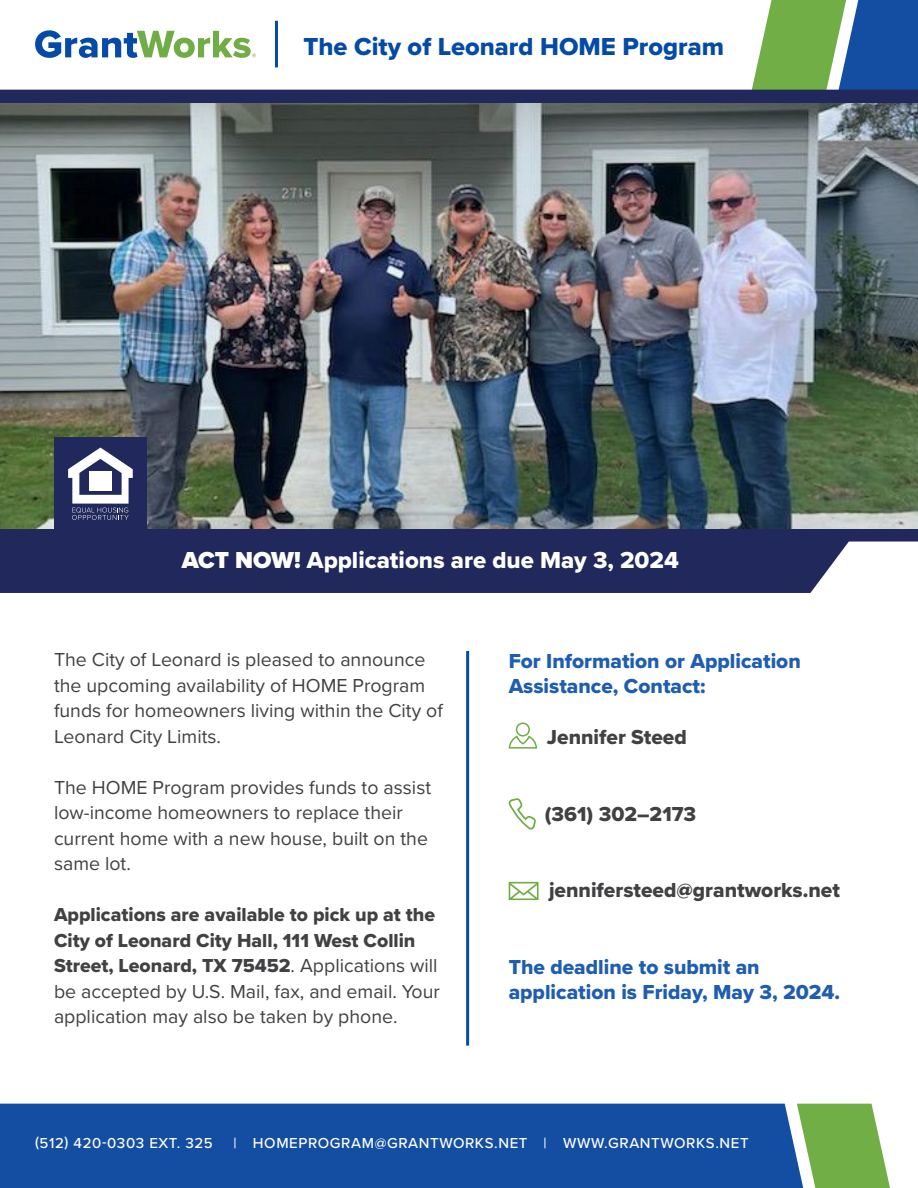
<style>
.page{position:relative;width:918px;height:1188px;background:#fff}
.page>*{position:absolute;margin:0;border:0;box-sizing:border-box;transform-origin:0 0}
.t1{font:25.5px "Proxima Nova Extrabld";color:#054ba6}
.t2{font:24px "Proxima Nova Extrabld";color:#fff}
.t3{font:21px/25.5px "Proxima Nova Extrabld";color:#1e5daf}
.t4{font:21px "Proxima Nova Extrabld";color:#414042}
.t5{font:19.5px/25.5px "Proxima Nova";color:#414042}
.t6{font:19.5px/25.5px "Proxima Nova Extrabld";color:#414042}
.t7{font:500 15px "Proxima Nova";letter-spacing:.04em;color:#fff}
.s1{font-family:"Proxima Nova";font-weight:900}
.s2{font-family:"Proxima Nova"}
</style>
<div class="page">
<svg style="left:737px;top:0;width:181px;height:90px"></svg>
<div style="left:0;top:90px;width:918px;height:503px;background:#20285c"></div>
<svg style="left:509px;top:722px;width:28px;height:27px"></svg>
<svg style="left:508px;top:798px;width:28px;height:32px"></svg>
<svg style="left:509px;top:882px;width:30px;height:18px"></svg>
<hr style="left:275px;top:21px;width:3px;height:46px;background:#054ba6">
<div style="left:0;top:1104px;width:797px;height:84px;background:#144ea2"></div>
<svg style="left:797px;top:1104px;width:93px;height:84px"></svg>
<hr style="left:466px;top:651px;width:3px;height:395px;background:#054ba6">
<svg style="left:35px;top:30px;width:221px;height:28px"></svg>
<img style="left:0;top:103px;width:918px;height:426px">
<div style="left:54px;top:437px;width:93px;height:93px;background:#20285c"></div>
<svg style="left:68px;top:448px;width:65px;height:72px"></svg>
<h1 class="t1" style="left:303px;top:27px;width:422px">The City of Leonard HOME Program</h1>
<p class="t2" style="left:182px;top:542px;width:499px"><span class="s1">ACT NOW!</span> Applications are due May 3, 2024</p>
<p class="t5" style="left:54px;top:646px;width:390px">The City of Leonard is pleased to announce the upcoming availability of HOME Program funds for homeowners living within the City of Leonard City Limits.</p>
<p class="t5" style="left:54px;top:774px;width:379px">The HOME Program provides funds to assist low-income homeowners to replace their current home with a new house, built on the same lot.</p>
<p class="t6" style="left:54px;top:902px;width:385px">Applications are available to pick up at the<br>City of Leonard City Hall, 111 West Collin<br>Street, Leonard, TX 75452<span class="s2">. Applications will</span></p>
<p class="t5" style="left:54px;top:978px;width:387px">be accepted by U.S. Mail, fax, and email. Your application may also be taken by phone.</p>
<p class="t3" style="left:509px;top:648px;width:294px">For Information or Application<br>Assistance, Contact:</p>
<p class="t4" style="left:547px;top:721px;width:142px">Jennifer Steed</p>
<p class="t4" style="left:545px;top:798px;width:153px">(361) 302–2173</p>
<p class="t4" style="left:549px;top:874px;width:292px">jennifersteed@grantworks.net</p>
<p class="t3" style="left:509px;top:954px;width:333px">The deadline to submit an application is Friday, May 3, 2024.</p>
<p class="t7" style="left:35px;top:1132px;width:179px">(512) 420-0303 EXT. 325</p>
<p class="t7" style="left:234px;top:1132px;width:517px">| HOMEPROGRAM@GRANTWORKS.NET | WWW.GRANTWORKS.NET</p>
</div>
